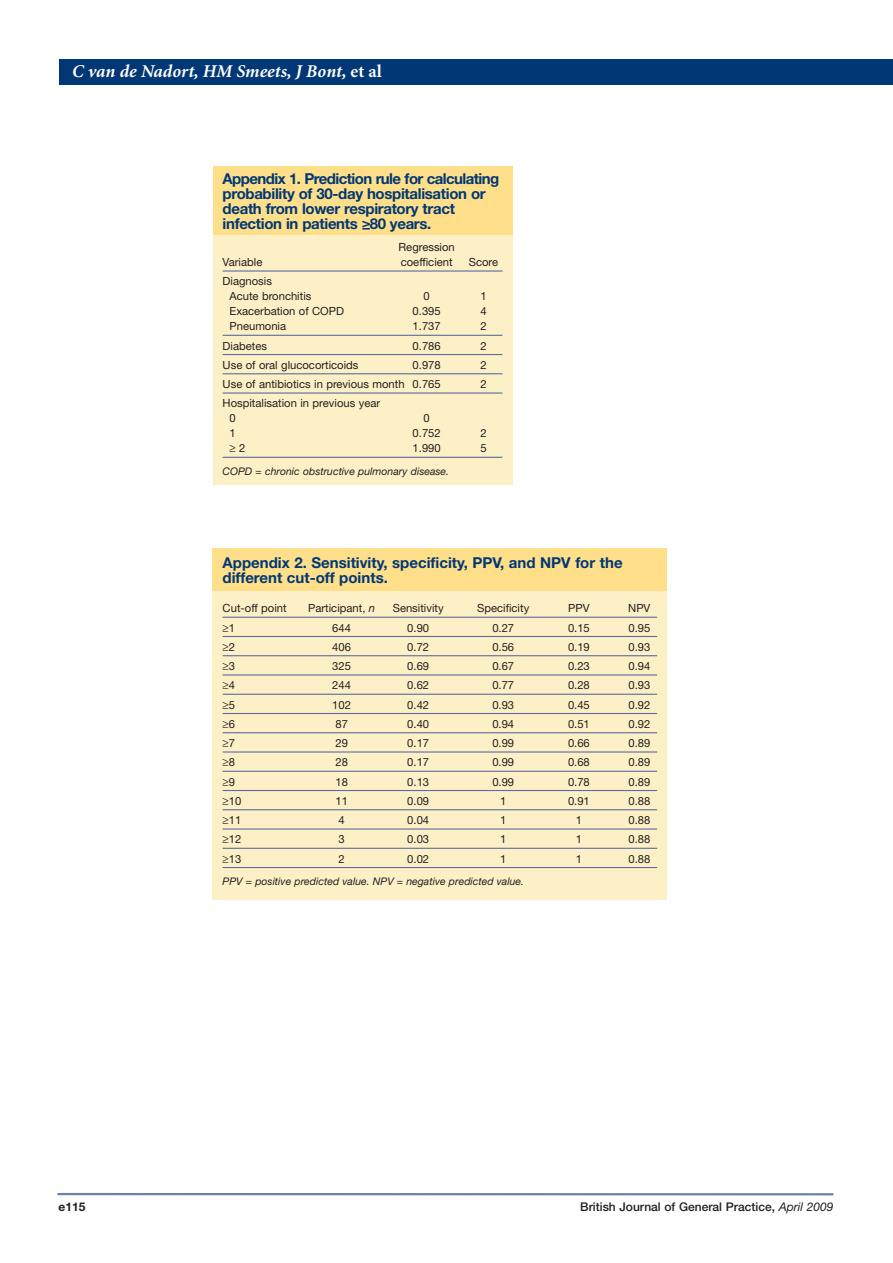
<style>
.page{position:relative;width:893px;height:1263px;background:#fff}
.page>*{position:absolute;margin:0;border:0;box-sizing:border-box;transform-origin:0 0}
.t1{font:italic 700 18px "Minion";color:#fff}
.t2{font:15px/15px "Helvetica Neue Bold TT";letter-spacing:-.02em;color:#013775}
.t3{font:15px/15px "Helvetica Neue Bold TT";color:#013775}
.t4{font:500 12px "Helvetica Neue";color:#231f20}
.t5{font:700 12px "Helvetica Neue";color:#231f20}
.t6{font:11.25px/15px "Helvetica Neue";color:#231f20}
.t7{font:italic 10.5px "Helvetica Neue";color:#231f20}
.s1{font-style:normal}
.s2{font-style:italic}
.s3{font-weight:400;font-style:italic}
</style>
<div class="page">
<hr style="left:57px;top:1193px;width:776px;height:2px;background:#6e7fad">
<div style="left:59px;top:60px;width:834px;height:25px;background:#013775"></div>
<div style="left:213px;top:167px;width:299px;height:318px;background:#fef0c6"></div>
<hr style="left:223px;top:270px;width:279px;height:2px;background:#596ea1">
<hr style="left:223px;top:335px;width:279px;height:1px;background:#596ea1">
<hr style="left:223px;top:354px;width:279px;height:1px;background:#596ea1">
<hr style="left:223px;top:373px;width:279px;height:1px;background:#596ea1">
<hr style="left:223px;top:392px;width:279px;height:2px;background:#596ea1">
<hr style="left:223px;top:457px;width:279px;height:1px;background:#596ea1">
<div style="left:213px;top:167px;width:299px;height:68px;background:#ffdf89"></div>
<div style="left:213px;top:549px;width:454px;height:351px;background:#fef0c6"></div>
<hr style="left:223px;top:617px;width:434px;height:1px;background:#596ea1">
<hr style="left:223px;top:636px;width:434px;height:1px;background:#596ea1">
<hr style="left:223px;top:655px;width:434px;height:1px;background:#596ea1">
<hr style="left:223px;top:674px;width:434px;height:1px;background:#596ea1">
<hr style="left:223px;top:694px;width:434px;height:1px;background:#596ea1">
<hr style="left:223px;top:713px;width:434px;height:1px;background:#596ea1">
<hr style="left:223px;top:732px;width:434px;height:1px;background:#596ea1">
<hr style="left:223px;top:751px;width:434px;height:1px;background:#596ea1">
<hr style="left:223px;top:771px;width:434px;height:1px;background:#596ea1">
<hr style="left:223px;top:790px;width:434px;height:1px;background:#596ea1">
<hr style="left:223px;top:809px;width:434px;height:1px;background:#596ea1">
<hr style="left:223px;top:828px;width:434px;height:1px;background:#596ea1">
<hr style="left:223px;top:848px;width:434px;height:1px;background:#596ea1">
<hr style="left:223px;top:867px;width:434px;height:1px;background:#596ea1">
<div style="left:213px;top:549px;width:454px;height:42px;background:#ffdf89"></div>
<h1 class="t1" style="left:72px;top:64px;width:311px">C van de Nadort, HM Smeets, J Bont, <span class="s1">et al</span></h1>
<h2 class="t2" style="left:223px;top:171px;width:278px">Appendix 1. Prediction rule for calculating probability of 30-day hospitalisation or death from lower respiratory tract infection in patients ≥80 years.</h2>
<p class="t6" style="left:399px;top:241px;width:58px">Regression</p>
<p class="t6" style="left:223px;top:256px;width:41px">Variable</p>
<p class="t6" style="left:401px;top:256px;width:53px">coefficient</p>
<p class="t6" style="left:469px;top:256px;width:31px">Score</p>
<p class="t6" style="left:229px;top:275px;width:83px;text-indent:-7px">Diagnosis<br>Acute bronchitis</p>
<p class="t6" style="left:424px;top:290px;width:8px">0</p>
<p class="t6" style="left:480px;top:290px;width:8px">1</p>
<p class="t6" style="left:229px;top:305px;width:116px">Exacerbation of COPD</p>
<p class="t6" style="left:413px;top:305px;width:30px">0.395</p>
<p class="t6" style="left:480px;top:305px;width:8px">4</p>
<p class="t6" style="left:229px;top:320px;width:58px">Pneumonia</p>
<p class="t6" style="left:413px;top:320px;width:30px">1.737</p>
<p class="t6" style="left:480px;top:320px;width:8px">2</p>
<p class="t6" style="left:223px;top:339px;width:46px">Diabetes</p>
<p class="t6" style="left:413px;top:339px;width:30px">0.786</p>
<p class="t6" style="left:480px;top:339px;width:8px">2</p>
<p class="t6" style="left:223px;top:359px;width:137px">Use of oral glucocorticoids</p>
<p class="t6" style="left:413px;top:359px;width:30px">0.978</p>
<p class="t6" style="left:480px;top:359px;width:8px">2</p>
<p class="t6" style="left:223px;top:378px;width:220px">Use of antibiotics in previous month 0.765</p>
<p class="t6" style="left:480px;top:378px;width:8px">2</p>
<p class="t6" style="left:229px;top:397px;width:152px;text-indent:-7px">Hospitalisation in previous year<br>0</p>
<p class="t6" style="left:424px;top:412px;width:8px">0</p>
<p class="t6" style="left:229px;top:427px;width:8px">1</p>
<p class="t6" style="left:413px;top:427px;width:30px">0.752</p>
<p class="t6" style="left:480px;top:427px;width:8px">2</p>
<p class="t6" style="left:229px;top:442px;width:17px">≥ 2</p>
<p class="t6" style="left:413px;top:442px;width:30px">1.990</p>
<p class="t6" style="left:480px;top:442px;width:8px">5</p>
<p class="t7" style="left:223px;top:467px;width:228px">COPD = chronic obstructive pulmonary disease.</p>
<h2 class="t3" style="left:223px;top:555px;width:402px">Appendix 2. Sensitivity, specificity, PPV, and NPV for the different cut-off points.</h2>
<p class="t5" style="left:58px;top:1202px;width:28px">e115</p>
<p class="t6" style="left:223px;top:602px;width:66px">Cut-off point</p>
<p class="t6" style="left:308px;top:602px;width:68px">Participant, <span class="s2">n</span></p>
<p class="t6" style="left:393px;top:602px;width:53px">Sensitivity</p>
<p class="t6" style="left:477px;top:602px;width:54px">Specificity</p>
<p class="t6" style="left:568px;top:602px;width:23px">PPV</p>
<p class="t6" style="left:628px;top:602px;width:24px">NPV</p>
<p class="t6" style="left:223px;top:621px;width:14px">≥1</p>
<p class="t6" style="left:332px;top:621px;width:20px">644</p>
<p class="t6" style="left:407px;top:621px;width:23px">0.90</p>
<p class="t6" style="left:492px;top:621px;width:23px">0.27</p>
<p class="t6" style="left:568px;top:621px;width:23px">0.15</p>
<p class="t6" style="left:628px;top:621px;width:23px">0.95</p>
<p class="t6" style="left:223px;top:640px;width:14px">≥2</p>
<p class="t6" style="left:332px;top:640px;width:20px">406</p>
<p class="t6" style="left:407px;top:640px;width:23px">0.72</p>
<p class="t6" style="left:492px;top:640px;width:23px">0.56</p>
<p class="t6" style="left:568px;top:640px;width:23px">0.19</p>
<p class="t6" style="left:628px;top:640px;width:23px">0.93</p>
<p class="t6" style="left:223px;top:660px;width:14px">≥3</p>
<p class="t6" style="left:332px;top:660px;width:20px">325</p>
<p class="t6" style="left:407px;top:660px;width:23px">0.69</p>
<p class="t6" style="left:492px;top:660px;width:23px">0.67</p>
<p class="t6" style="left:568px;top:660px;width:23px">0.23</p>
<p class="t6" style="left:628px;top:660px;width:23px">0.94</p>
<p class="t6" style="left:223px;top:679px;width:14px">≥4</p>
<p class="t6" style="left:332px;top:679px;width:20px">244</p>
<p class="t6" style="left:407px;top:679px;width:23px">0.62</p>
<p class="t6" style="left:492px;top:679px;width:23px">0.77</p>
<p class="t6" style="left:568px;top:679px;width:23px">0.28</p>
<p class="t6" style="left:628px;top:679px;width:23px">0.93</p>
<p class="t6" style="left:223px;top:698px;width:14px">≥5</p>
<p class="t6" style="left:332px;top:698px;width:20px">102</p>
<p class="t6" style="left:407px;top:698px;width:23px">0.42</p>
<p class="t6" style="left:492px;top:698px;width:23px">0.93</p>
<p class="t6" style="left:568px;top:698px;width:23px">0.45</p>
<p class="t6" style="left:628px;top:698px;width:23px">0.92</p>
<p class="t6" style="left:223px;top:717px;width:14px">≥6</p>
<p class="t6" style="left:335px;top:717px;width:14px">87</p>
<p class="t6" style="left:407px;top:717px;width:23px">0.40</p>
<p class="t6" style="left:492px;top:717px;width:23px">0.94</p>
<p class="t6" style="left:568px;top:717px;width:23px">0.51</p>
<p class="t6" style="left:628px;top:717px;width:23px">0.92</p>
<p class="t6" style="left:223px;top:737px;width:14px">≥7</p>
<p class="t6" style="left:335px;top:737px;width:14px">29</p>
<p class="t6" style="left:407px;top:737px;width:23px">0.17</p>
<p class="t6" style="left:492px;top:737px;width:23px">0.99</p>
<p class="t6" style="left:568px;top:737px;width:23px">0.66</p>
<p class="t6" style="left:628px;top:737px;width:23px">0.89</p>
<p class="t6" style="left:223px;top:756px;width:14px">≥8</p>
<p class="t6" style="left:335px;top:756px;width:14px">28</p>
<p class="t6" style="left:407px;top:756px;width:23px">0.17</p>
<p class="t6" style="left:492px;top:756px;width:23px">0.99</p>
<p class="t6" style="left:568px;top:756px;width:23px">0.68</p>
<p class="t6" style="left:628px;top:756px;width:23px">0.89</p>
<p class="t6" style="left:223px;top:775px;width:14px">≥9</p>
<p class="t6" style="left:335px;top:775px;width:14px">18</p>
<p class="t6" style="left:407px;top:775px;width:23px">0.13</p>
<p class="t6" style="left:492px;top:775px;width:23px">0.99</p>
<p class="t6" style="left:568px;top:775px;width:23px">0.78</p>
<p class="t6" style="left:628px;top:775px;width:23px">0.89</p>
<p class="t6" style="left:223px;top:794px;width:20px">≥10</p>
<p class="t6" style="left:335px;top:794px;width:14px">11</p>
<p class="t6" style="left:407px;top:794px;width:23px">0.09</p>
<p class="t6" style="left:500px;top:794px;width:8px">1</p>
<p class="t6" style="left:568px;top:794px;width:23px">0.91</p>
<p class="t6" style="left:628px;top:794px;width:23px">0.88</p>
<p class="t6" style="left:223px;top:814px;width:20px">≥11</p>
<p class="t6" style="left:339px;top:814px;width:8px">4</p>
<p class="t6" style="left:407px;top:814px;width:23px">0.04</p>
<p class="t6" style="left:500px;top:814px;width:8px">1</p>
<p class="t6" style="left:576px;top:814px;width:8px">1</p>
<p class="t6" style="left:628px;top:814px;width:23px">0.88</p>
<p class="t6" style="left:223px;top:833px;width:20px">≥12</p>
<p class="t6" style="left:339px;top:833px;width:8px">3</p>
<p class="t6" style="left:407px;top:833px;width:23px">0.03</p>
<p class="t6" style="left:500px;top:833px;width:8px">1</p>
<p class="t6" style="left:576px;top:833px;width:8px">1</p>
<p class="t6" style="left:628px;top:833px;width:23px">0.88</p>
<p class="t6" style="left:223px;top:852px;width:20px">≥13</p>
<p class="t6" style="left:339px;top:852px;width:8px">2</p>
<p class="t6" style="left:407px;top:852px;width:23px">0.02</p>
<p class="t6" style="left:500px;top:852px;width:8px">1</p>
<p class="t6" style="left:576px;top:852px;width:8px">1</p>
<p class="t6" style="left:628px;top:852px;width:23px">0.88</p>
<p class="t7" style="left:223px;top:877px;width:303px">PPV = positive predicted value. NPV = negative predicted value.</p>
<p class="t4" style="left:580px;top:1202px;width:255px">British Journal of General Practice, <span class="s3">April 2009</span></p>
</div>
